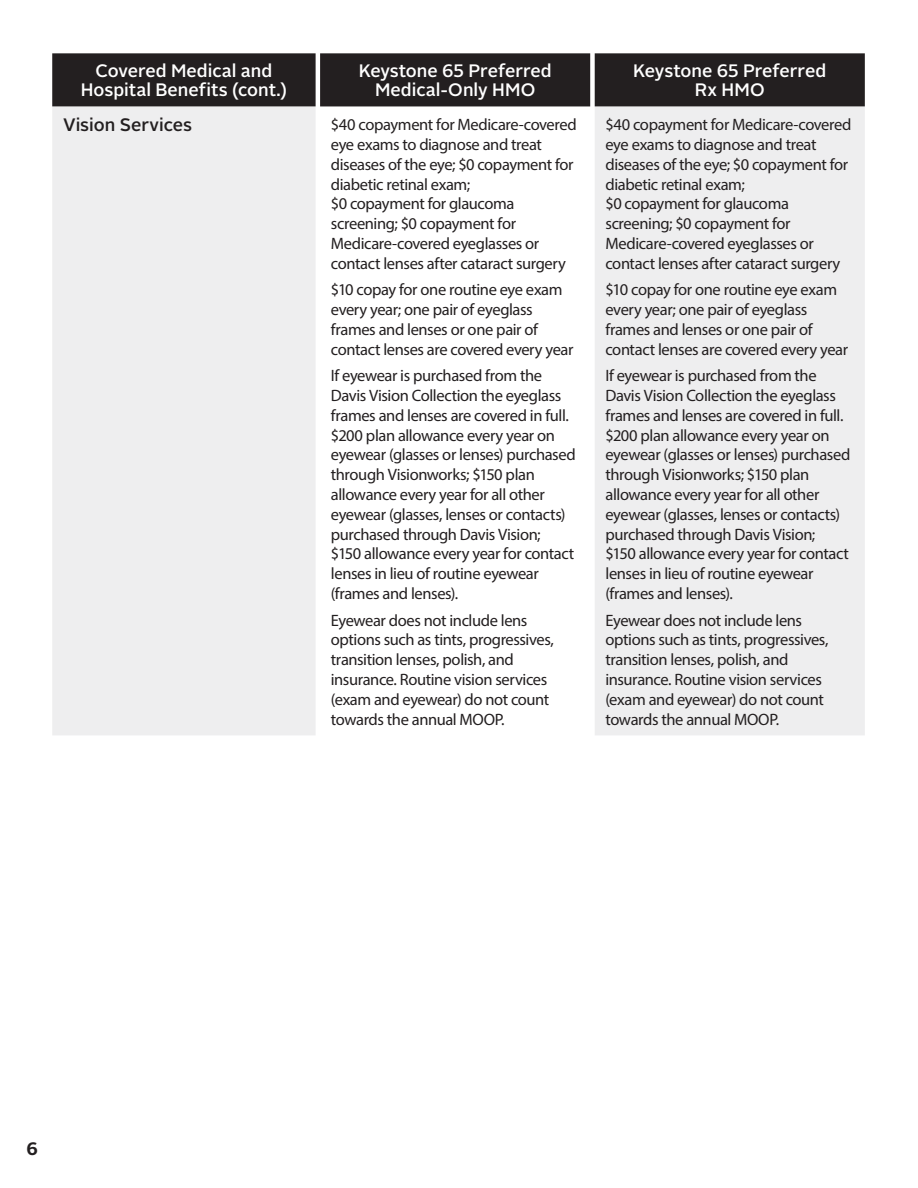
<style>
.page{position:relative;width:918px;height:1188px;background:#fff}
.page>*{position:absolute;margin:0;border:0;box-sizing:border-box;transform-origin:0 0}
.t1{font:500 18px/19.5px "Alright Sans";color:#fff;text-align:center}
.t2{font:500 18px "Alright Sans";color:#231f20}
.t3{font:700 18px "Alright Sans";color:#231f20}
.BODY{font:16.5px/19.8px "Myriad Pro";letter-spacing:-.025em;color:#231f20}
</style>
<div class="page">
<div style="left:52px;top:53px;width:812px;height:53px;background:#231f20"></div>
<div style="left:52px;top:107px;width:812px;height:628px;background:#eeeeef"></div>
<div style="left:320px;top:107px;width:270px;height:628px;background:#fff"></div>
<p class="t1" style="left:81px;top:61px;width:208px">Covered Medical and<br>Hospital Benefits (cont.)</p>
<p class="t1" style="left:359px;top:61px;width:194px">Keystone 65 Preferred</p>
<p class="t1" style="left:375px;top:81px;width:162px">Medical-Only HMO</p>
<p class="t2" style="left:63px;top:113px;width:130px">Vision Services</p>
<p class="BODY" style="left:331px;top:114px;width:247px">$40 copayment for Medicare-covered eye exams to diagnose and treat diseases of the eye; $0 copayment for diabetic retinal exam;<br>$0 copayment for glaucoma screening; $0 copayment for<br>Medicare-covered eyeglasses or contact lenses after cataract surgery</p>
<p class="BODY" style="left:331px;top:280px;width:244px">$10 copay for one routine eye exam every year; one pair of eyeglass frames and lenses or one pair of contact lenses are covered every year</p>
<p class="BODY" style="left:331px;top:366px;width:246px">If eyewear is purchased from the Davis Vision Collection the eyeglass frames and lenses are covered in full. $200 plan allowance every year on eyewear (glasses or lenses) purchased through Visionworks; $150 plan allowance every year for all other eyewear (glasses, lenses or contacts) purchased through Davis Vision;<br>$150 allowance every year for contact lenses in lieu of routine eyewear (frames and lenses).</p>
<p class="BODY" style="left:331px;top:610px;width:224px">Eyewear does not include lens options such as tints, progressives, transition lenses, polish, and insurance. Routine vision services (exam and eyewear) do not count towards the annual MOOP.</p>
<p class="t1" style="left:633px;top:61px;width:194px">Keystone 65 Preferred</p>
<p class="t1" style="left:695px;top:81px;width:71px">Rx HMO</p>
<p class="BODY" style="left:605px;top:114px;width:247px">$40 copayment for Medicare-covered eye exams to diagnose and treat diseases of the eye; $0 copayment for diabetic retinal exam;<br>$0 copayment for glaucoma screening; $0 copayment for<br>Medicare-covered eyeglasses or contact lenses after cataract surgery</p>
<p class="BODY" style="left:605px;top:280px;width:244px">$10 copay for one routine eye exam every year; one pair of eyeglass frames and lenses or one pair of contact lenses are covered every year</p>
<p class="BODY" style="left:605px;top:366px;width:246px">If eyewear is purchased from the Davis Vision Collection the eyeglass frames and lenses are covered in full. $200 plan allowance every year on eyewear (glasses or lenses) purchased through Visionworks; $150 plan allowance every year for all other eyewear (glasses, lenses or contacts) purchased through Davis Vision;<br>$150 allowance every year for contact lenses in lieu of routine eyewear (frames and lenses).</p>
<p class="BODY" style="left:605px;top:610px;width:224px">Eyewear does not include lens options such as tints, progressives, transition lenses, polish, and insurance. Routine vision services (exam and eyewear) do not count towards the annual MOOP.</p>
<p class="t3" style="left:26px;top:1136px;width:13px">6</p>
</div>
